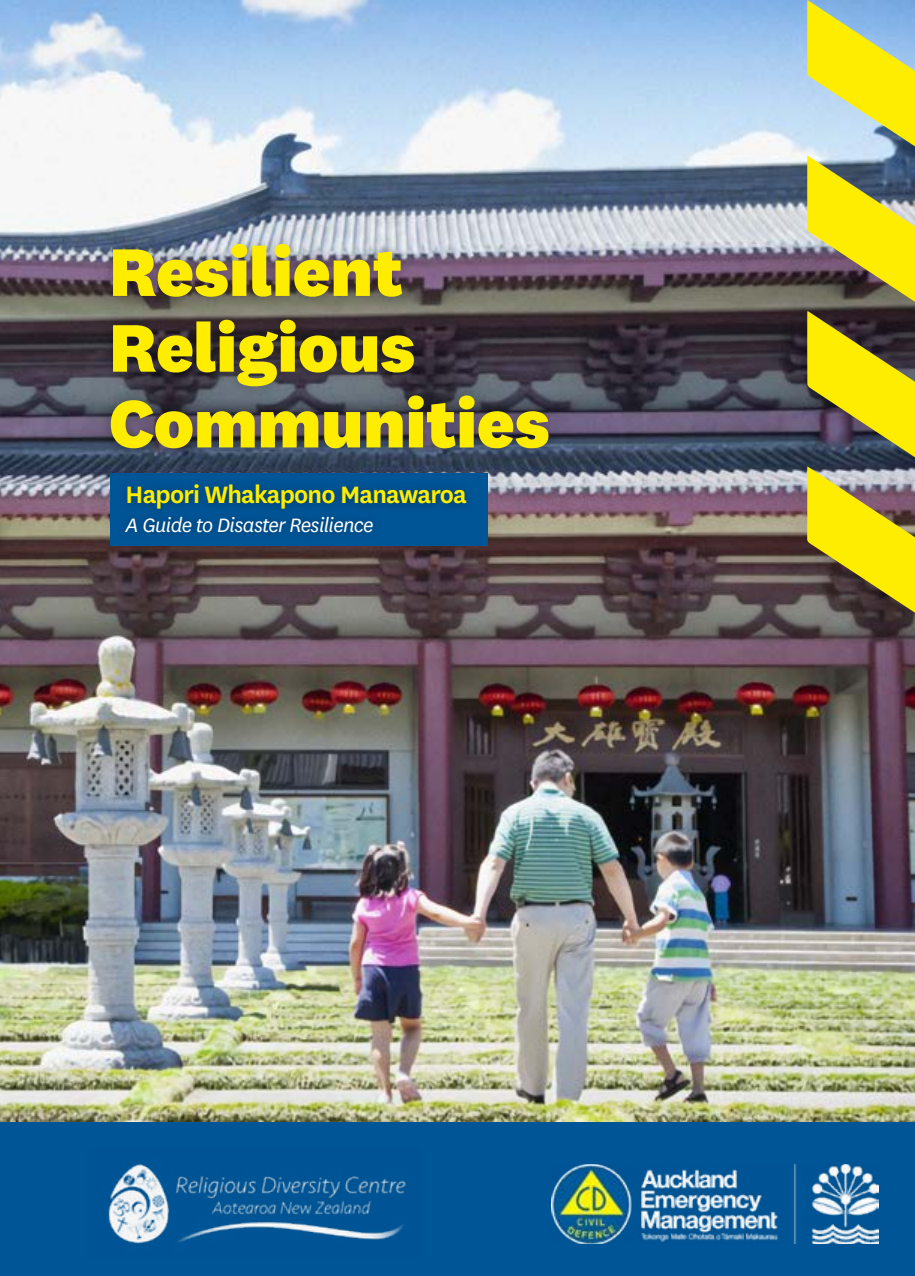
<style>
.page{position:relative;width:915px;height:1276px;background:#fff}
.page>*{position:absolute;margin:0;border:0;box-sizing:border-box;transform-origin:0 0}
.t1{font:800 69.6px/75.8px "National 2";color:#ffed00}
.t2{font:600 27.75px "National";letter-spacing:-.03em;color:#ffed00}
.t3{font:italic 22.65px "National";letter-spacing:-.03em;color:#fff}
</style>
<div class="page">
<img style="left:0;top:0;width:914px;height:1122px">
<div style="left:110px;top:473px;width:377px;height:72px;background:#005597"></div>
<div style="left:0;top:1122px;width:914px;height:154px;background:#005596"></div>
<div style="left:97px;top:232px;width:464px;height:231px;background:#000;opacity:.3"></div>
<div style="left:115px;top:506px;width:266px;height:35px;background:#004f8d"></div>
<img style="left:108px;top:1164px;width:298px;height:80px">
<img style="left:551px;top:1164px;width:327px;height:79px">
<img style="left:806px;top:0;width:108px;height:621px">
<div style="left:118px;top:475px;width:357px;height:44px;background:#000;opacity:.3"></div>
<p class="t1" style="left:109px;top:233px;width:442px">Resilient<br>Religious<br>Communities</p>
<p class="t2" style="left:126px;top:476px;width:342px">Hapori Whakapono Manawaroa</p>
<p class="t3" style="left:126px;top:511px;width:249px">A Guide to Disaster Resilience</p>
</div>
